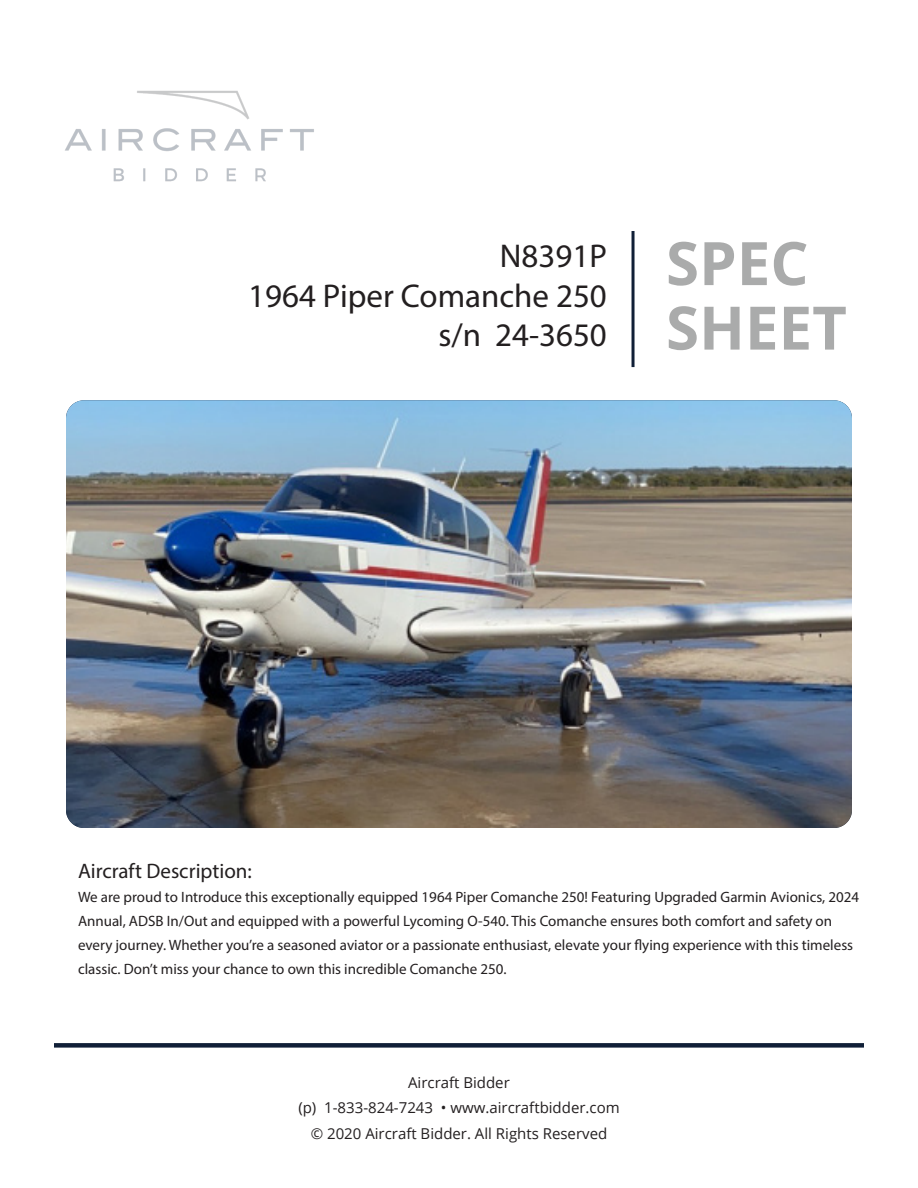
<style>
.page{position:relative;width:918px;height:1188px;background:#fff}
.page>*{position:absolute;margin:0;border:0;box-sizing:border-box;transform-origin:0 0}
.t1{font:700 60px "Open Sans";color:#aaabab}
.t2{font:33px "Myriad Pro";color:#231f20}
.t3{font:21px "Myriad Pro";color:#231f20}
.t4{font:15px/24px "Myriad Pro";color:#231f20}
.t5{font:15px/25.5px "Open Sans";color:#231f20;text-align:center}
</style>
<div class="page">
<img style="left:66px;top:400px;width:786px;height:428px">
<img style="left:65px;top:90px;width:249px;height:92px">
<div style="left:54px;top:1043px;width:810px;height:5px;background:#101f37"></div>
<hr style="left:632px;top:231px;width:3px;height:136px;background:#101f37">
<p class="t2" style="left:500px;top:236px;width:108px">N8391P</p>
<p class="t2" style="left:248px;top:275px;width:360px">1964 Piper Comanche 250</p>
<p class="t2" style="left:438px;top:315px;width:170px">s/n 24-3650</p>
<p class="t1" style="left:666px;top:221px;width:144px">SPEC</p>
<p class="t1" style="left:666px;top:285px;width:182px">SHEET</p>
<p class="t3" style="left:78px;top:858px;width:175px">Aircraft Description:</p>
<p class="t4" style="left:78px;top:885px;width:783px">We are proud to Introduce this exceptionally equipped 1964 Piper Comanche 250! Featuring Upgraded Garmin Avionics, 2024<br>Annual, ADSB In/Out and equipped with a powerful Lycoming O-540. This Comanche ensures both comfort and safety on every journey. Whether you’re a seasoned aviator or a passionate enthusiast, elevate your flying experience with this timeless classic. Don’t miss your chance to own this incredible Comanche 250.</p>
<p class="t5" style="left:298px;top:1069px;width:323px">Aircraft Bidder<br>(p) 1-833-824-7243 • www.aircraftbidder.com © 2020 Aircraft Bidder. All Rights Reserved</p>
</div>
